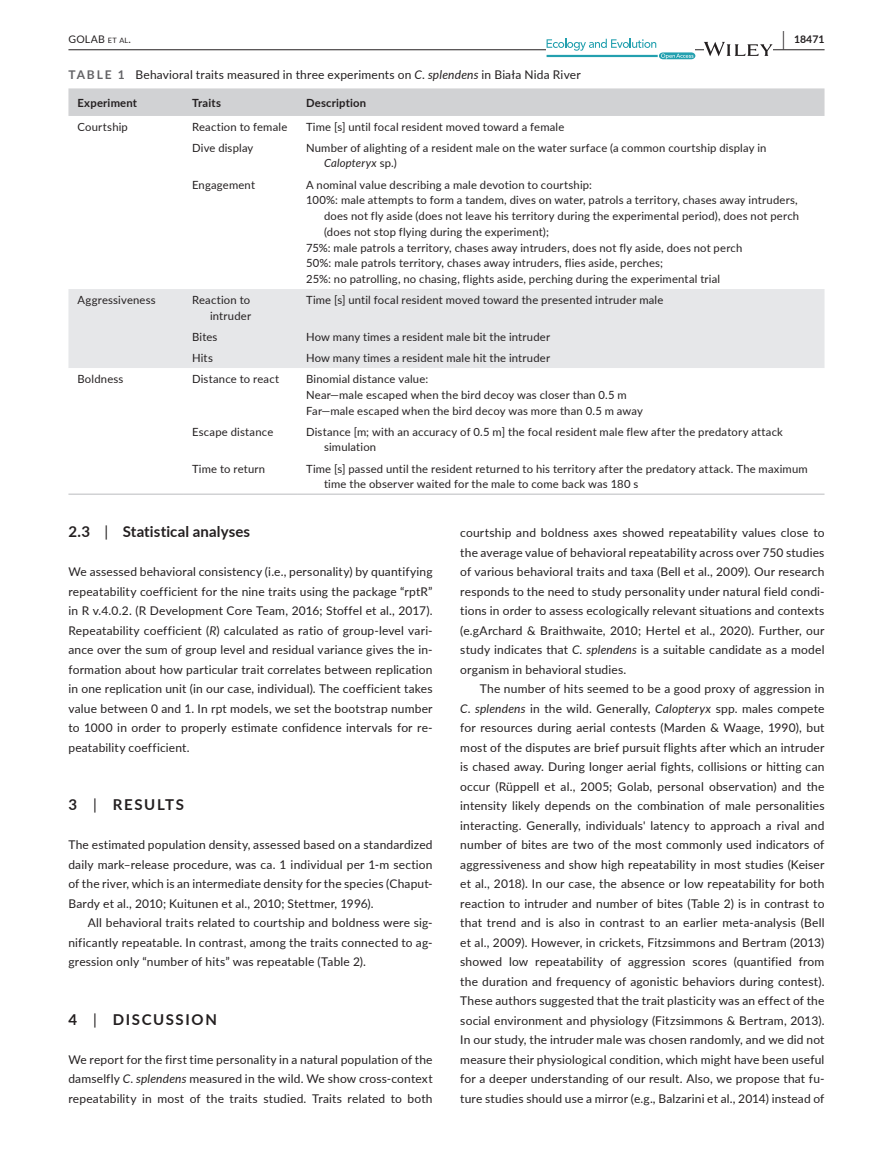
<style>
.page{position:relative;width:893px;height:1174px;background:#fff}
.page>*{position:absolute;margin:0;border:0;box-sizing:border-box;transform-origin:0 0}
.t1{font:700 15px "Lato";letter-spacing:.02em;color:#231f20}
.t2{font:700 15px "Lato";letter-spacing:.11em;color:#231f20}
.t3{font:700 15px "Lato";letter-spacing:.105em;color:#231f20}
.t4{font:12px/19.5px "Lato";letter-spacing:.015em;color:#231f20;text-align:justify}
.t5{font:11.25px/15.8px "Lato";letter-spacing:.015em;color:#231f20}
.t6{font:700 11.25px "Lato";letter-spacing:.02em;color:#231f20}
.t7{font:10.5px "Lato";letter-spacing:.02em;color:#231f20}
.t8{font:700 10.5px "Lato";color:#231f20}
.s1{font-size:7.35px}
.s2{font-size:19.5px}
.s3{font-weight:700;color:#636366}
.s4{font-style:italic}
.s5{font-weight:400}
</style>
<div class="page">
<hr style="left:68px;top:49px;width:756px;height:1px;background:#231f20">
<svg style="left:547px;top:39px;width:148px;height:20px"></svg>
<svg style="left:704px;top:42px;width:69px;height:14px"></svg>
<div style="left:68px;top:88px;width:756px;height:28px;background:#d1d2d4"></div>
<div style="left:68px;top:289px;width:756px;height:79px;background:#e6e7e9"></div>
<hr style="left:68px;top:493px;width:115px;height:2px;background:#d1d2d4">
<hr style="left:183px;top:493px;width:114px;height:2px;background:#d1d2d4">
<hr style="left:297px;top:493px;width:527px;height:2px;background:#d1d2d4">
<p class="t7" style="left:68px;top:31px;width:64px">GOLAB <span class="s1">et al</span>.</p>
<p class="t8" style="left:782px;top:31px;width:44px"><span class="s2">|</span> 18471</p>
<p class="t4" style="left:68px;top:64px;width:514px"><span class="s3">TABLE 1</span> Behavioral traits measured in three experiments on <span class="s4">C. splendens</span> in Biała Nida River</p>
<p class="t6" style="left:77px;top:94px;width:61px">Experiment</p>
<p class="t6" style="left:192px;top:94px;width:30px">Traits</p>
<p class="t6" style="left:306px;top:94px;width:62px">Description</p>
<p class="t5" style="left:77px;top:118px;width:52px">Courtship</p>
<p class="t5" style="left:192px;top:118px;width:97px">Reaction to female</p>
<p class="t5" style="left:306px;top:118px;width:260px">Time [s] until focal resident moved toward a female</p>
<p class="t5" style="left:192px;top:139px;width:63px">Dive display</p>
<p class="t5" style="left:324px;top:139px;width:444px;text-indent:-18px">Number of alighting of a resident male on the water surface (a common courtship display in<br><span class="s4">Calopteryx</span> sp.)</p>
<p class="t5" style="left:192px;top:176px;width:65px">Engagement</p>
<p class="t5" style="left:306px;top:176px;width:287px">A nominal value describing a male devotion to courtship:</p>
<p class="t5" style="left:306px;top:192px;width:493px">100%: male attempts to form a tandem, dives on water, patrols a territory, chases away intruders,</p>
<p class="t5" style="left:324px;top:208px;width:477px">does not fly aside (does not leave his territory during the experimental period), does not perch</p>
<p class="t5" style="left:324px;top:223px;width:226px">(does not stop flying during the experiment);</p>
<p class="t5" style="left:306px;top:239px;width:438px">75%: male patrols a territory, chases away intruders, does not fly aside, does not perch</p>
<p class="t5" style="left:306px;top:255px;width:359px">50%: male patrols territory, chases away intruders, flies aside, perches;</p>
<p class="t5" style="left:306px;top:271px;width:416px">25%: no patrolling, no chasing, flights aside, perching during the experimental trial</p>
<p class="t5" style="left:77px;top:292px;width:80px">Aggressiveness</p>
<p class="t5" style="left:192px;top:292px;width:61px;text-align:right">Reaction to intruder</p>
<p class="t5" style="left:306px;top:292px;width:359px">Time [s] until focal resident moved toward the presented intruder male</p>
<p class="t5" style="left:192px;top:328px;width:27px">Bites</p>
<p class="t5" style="left:306px;top:328px;width:246px">How many times a resident male bit the intruder</p>
<p class="t5" style="left:192px;top:349px;width:22px">Hits</p>
<p class="t5" style="left:306px;top:349px;width:246px">How many times a resident male hit the intruder</p>
<p class="t5" style="left:77px;top:371px;width:48px">Boldness</p>
<p class="t5" style="left:192px;top:371px;width:89px">Distance to react</p>
<p class="t5" style="left:306px;top:371px;width:338px">Binomial distance value:<br>Near—male escaped when the bird decoy was closer than 0.5 m<br>Far—male escaped when the bird decoy was more than 0.5 m away</p>
<p class="t5" style="left:192px;top:423px;width:83px">Escape distance</p>
<p class="t5" style="left:324px;top:423px;width:460px;text-indent:-18px">Distance [m; with an accuracy of 0.5 m] the focal resident male flew after the predatory attack simulation</p>
<p class="t5" style="left:192px;top:460px;width:75px">Time to return</p>
<p class="t5" style="left:324px;top:460px;width:485px;text-indent:-18px">Time [s] passed until the resident returned to his territory after the predatory attack. The maximum time the observer waited for the male to come back was 180 s</p>
<p class="t1" style="left:68px;top:521px;width:183px">2.3 <span class="s5">|</span> Statistical analyses</p>
<p class="t4" style="left:68px;top:561px;width:366px">We assessed behavioral consistency (i.e., personality) by quantifying repeatability coefficient for the nine traits using the package “rptR” in R v.4.0.2. (R Development Core Team, 2016; Stoffel et al., 2017).<br>Repeatability coefficient (<span class="s4">R</span>) calculated as ratio of group-level vari&shy;ance over the sum of group level and residual variance gives the in&shy;formation about how particular trait correlates between replication in one replication unit (in our case, individual). The coefficient takes value between 0 and 1. In rpt models, we set the bootstrap number to 1000 in order to properly estimate confidence intervals for re&shy;peatability coefficient.</p>
<p class="t3" style="left:68px;top:794px;width:117px">3 <span class="s5">|</span> RESULTS</p>
<p class="t4" style="left:68px;top:834px;width:366px">The estimated population density, assessed based on a standardized daily mark–release procedure, was ca. 1 individual per 1-m section of the river, which is an intermediate density for the species (Chaput-Bardy et al., 2010; Kuitunen et al., 2010; Stettmer, 1996).</p>
<p class="t4" style="left:68px;top:912px;width:366px;text-indent:20px">All behavioral traits related to courtship and boldness were sig&shy;nificantly repeatable. In contrast, among the traits connected to ag&shy;gression only “number of hits” was repeatable (Table 2).</p>
<p class="t2" style="left:68px;top:1008px;width:150px">4 <span class="s5">|</span> DISCUSSION</p>
<p class="t4" style="left:68px;top:1049px;width:366px">We report for the first time personality in a natural population of the damselfly <span class="s4">C. splendens</span> measured in the wild. We show cross-context repeatability in most of the traits studied. Traits related to both</p>
<p class="t4" style="left:460px;top:522px;width:366px">courtship and boldness axes showed repeatability values close to the average value of behavioral repeatability across over 750 studies of various behavioral traits and taxa (Bell et al., 2009). Our research responds to the need to study personality under natural field condi&shy;tions in order to assess ecologically relevant situations and contexts (e.gArchard &amp; Braithwaite, 2010; Hertel et al., 2020). Further, our study indicates that <span class="s4">C. splendens</span> is a suitable candidate as a model organism in behavioral studies.</p>
<p class="t4" style="left:460px;top:678px;width:366px;text-indent:20px">The number of hits seemed to be a good proxy of aggression in <span class="s4">C. splendens</span> in the wild. Generally, <span class="s4">Calopteryx</span> spp. males compete for resources during aerial contests (Marden &amp; Waage, 1990), but most of the disputes are brief pursuit flights after which an intruder is chased away. During longer aerial fights, collisions or hitting can occur (Rüppell et al., 2005; Golab, personal observation) and the intensity likely depends on the combination of male personalities interacting. Generally, individuals' latency to approach a rival and number of bites are two of the most commonly used indicators of aggressiveness and show high repeatability in most studies (Keiser et al., 2018). In our case, the absence or low repeatability for both reaction to intruder and number of bites (Table 2) is in contrast to that trend and is also in contrast to an earlier meta-analysis (Bell et al., 2009). However, in crickets, Fitzsimmons and Bertram (2013) showed low repeatability of aggression scores (quantified from the duration and frequency of agonistic behaviors during contest).<br>These authors suggested that the trait plasticity was an effect of the social environment and physiology (Fitzsimmons &amp; Bertram, 2013).<br>In our study, the intruder male was chosen randomly, and we did not measure their physiological condition, which might have been useful for a deeper understanding of our result. Also, we propose that fu&shy;ture studies should use a mirror (e.g., Balzarini et al., 2014) instead of</p>
</div>
